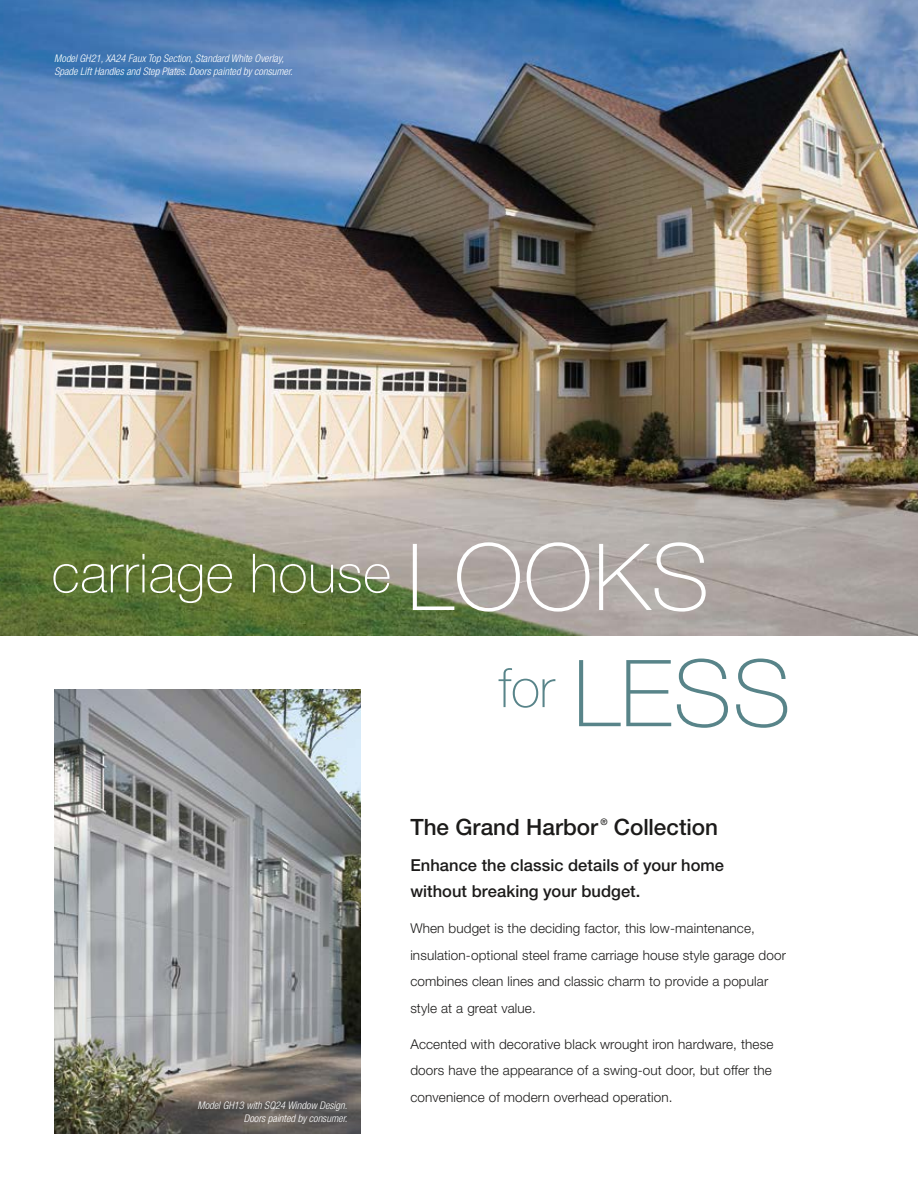
<style>
.page{position:relative;width:918px;height:1188px;background:#fff}
.page>*{position:absolute;margin:0;border:0;box-sizing:border-box;transform-origin:0 0}
.t1{font:100 92.55px/116.2px "Helvetica Neue";letter-spacing:.01em;color:#fff}
.t2{font:100 54px "Helvetica Neue";letter-spacing:.01em;color:#fff}
.t3{font:500 22.5px "Helvetica Neue";color:#1c1b1a}
.t4{font:500 16.5px/26.7px "Helvetica Neue";color:#1c1b1a}
.t5{font:300 13.5px/26.5px "Helvetica Neue";letter-spacing:.01em;color:#1c1b1a}
.t6{font:italic 300 condensed 10.5px/12.6px "Helvetica Neue";color:#fff}
.t7{font:500 9px "Helvetica Neue";color:#1c1b1a}
.s1{color:#588489}
</style>
<div class="page">
<img style="left:0;top:0;width:918px;height:635px">
<img style="left:54px;top:689px;width:307px;height:445px">
<p class="t6" style="left:54px;top:52px;width:240px">Model GH21, XA24 Faux Top Section, Standard White Overlay,<br>Spade Lift Handles and Step Plates. Doors painted by consumer.</p>
<h2 class="t2" style="left:52px;top:542px;width:341px">carriage house</h2>
<h1 class="t1" style="left:499px;top:519px;width:294px;text-indent:-92px">LOOKS<br><sup>for</sup> <span class="s1">LESS</span></h1>
<p class="t6" style="left:198px;top:1099px;width:151px;text-align:right">Model GH13 with SQ24 Window Design.<br>Doors painted by consumer.</p>
<h3 class="t3" style="left:410px;top:814px;width:189px">The Grand Harbor</h3>
<p class="t7" style="left:600px;top:817px;width:9px">®</p>
<h3 class="t3" style="left:614px;top:814px;width:106px">Collection</h3>
<p class="t4" style="left:410px;top:851px;width:315px">Enhance the classic details of your home without breaking your budget.</p>
<p class="t5" style="left:410px;top:915px;width:377px">When budget is the deciding factor, this low-maintenance, insulation-optional steel frame carriage house style garage door combines clean lines and classic charm to provide a popular style at a great value.</p>
<p class="t5" style="left:410px;top:1030px;width:364px;text-align:justify">Accented with decorative black wrought iron hardware, these doors have the appearance of a swing-out door, but offer the convenience of modern overhead operation.</p>
</div>
